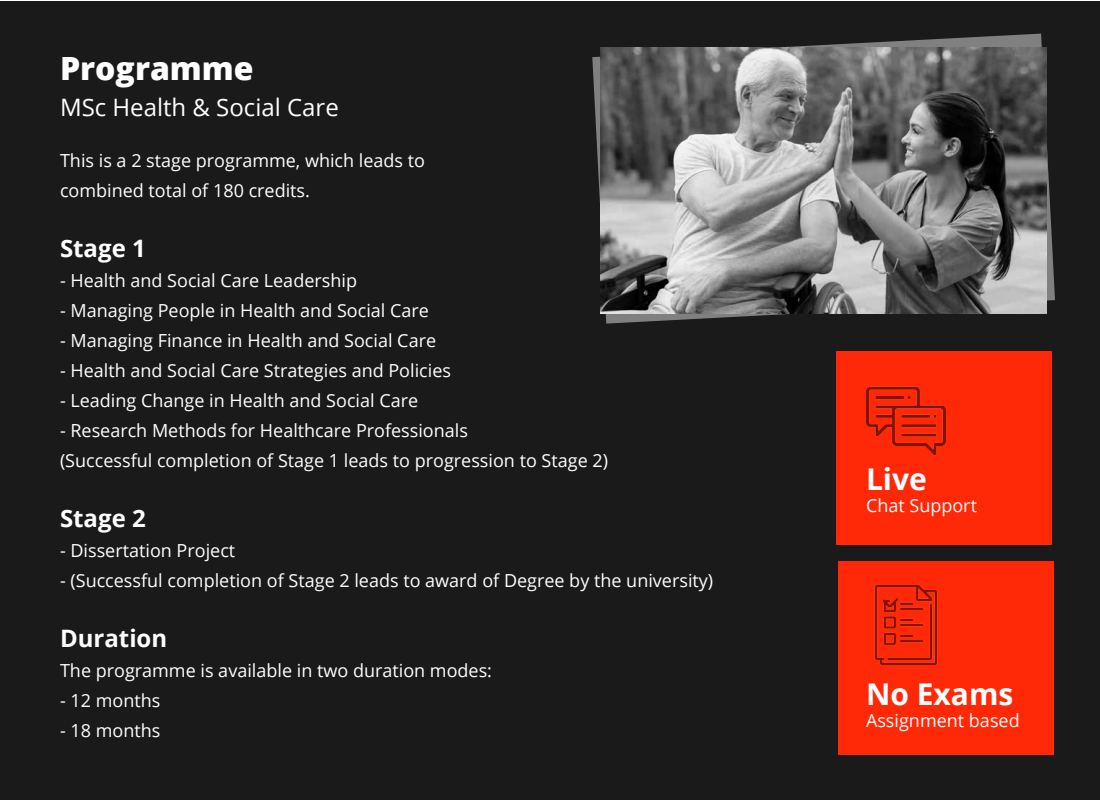
<style>
.page{position:relative;width:1100px;height:800px;background:#fff}
.page>*{position:absolute;margin:0;border:0;box-sizing:border-box;transform-origin:0 0}
.t1{font:800 32px "Open Sans";color:#fff}
.t2{font:700 30px "Open Sans";color:#fff}
.t3{font:24px "Open Sans";color:#fff}
.t4{font:700 24px "Open Sans";color:#fff}
.t5{font:18px/30px "Open Sans";color:#fff}
</style>
<div class="page">
<div style="left:0;top:1px;width:1100px;height:799px;background:#1a1a1a"></div>
<div style="left:838px;top:561px;width:216px;height:194px;background:#ff2807"></div>
<div style="left:836px;top:351px;width:216px;height:194px;background:#ff2807"></div>
<img style="left:866px;top:386px;width:80px;height:70px">
<img style="left:874px;top:585px;width:64px;height:80px">
<svg style="left:592px;top:34px;width:463px;height:290px"></svg>
<img style="left:601px;top:47px;width:445px;height:266px">
<h1 class="t1" style="left:60px;top:45px;width:195px">Programme</h1>
<h3 class="t3" style="left:60px;top:91px;width:280px">MSc Health &amp; Social Care</h3>
<p class="t5" style="left:60px;top:145px;width:367px">This is a 2 stage programme, which leads to combined total of 180 credits.</p>
<h3 class="t4" style="left:60px;top:231px;width:87px">Stage 1</h3>
<p class="t5" style="left:60px;top:265px;width:299px">- Health and Social Care Leadership</p>
<p class="t5" style="left:60px;top:295px;width:370px">- Managing People in Health and Social Care</p>
<p class="t5" style="left:60px;top:325px;width:378px">- Managing Finance in Health and Social Care</p>
<p class="t5" style="left:60px;top:355px;width:393px">- Health and Social Care Strategies and Policies</p>
<p class="t5" style="left:60px;top:385px;width:360px">- Leading Change in Health and Social Care</p>
<p class="t5" style="left:60px;top:415px;width:550px">- Research Methods for Healthcare Professionals<br>(Successful completion of Stage 1 leads to progression to Stage 2)</p>
<h3 class="t4" style="left:60px;top:501px;width:87px">Stage 2</h3>
<p class="t5" style="left:60px;top:535px;width:177px">- Dissertation Project</p>
<p class="t5" style="left:60px;top:565px;width:655px">- (Successful completion of Stage 2 leads to award of Degree by the university)</p>
<h3 class="t4" style="left:60px;top:621px;width:109px">Duration</h3>
<p class="t5" style="left:60px;top:655px;width:434px">The programme is available in two duration modes:</p>
<p class="t5" style="left:60px;top:685px;width:102px">- 12 months</p>
<p class="t5" style="left:60px;top:715px;width:102px">- 18 months</p>
<h2 class="t2" style="left:866px;top:458px;width:62px">Live</h2>
<p class="t5" style="left:866px;top:490px;width:113px">Chat Support</p>
<h2 class="t2" style="left:866px;top:673px;width:149px">No Exams</h2>
<p class="t5" style="left:866px;top:705px;width:155px">Assignment based</p>
</div>
